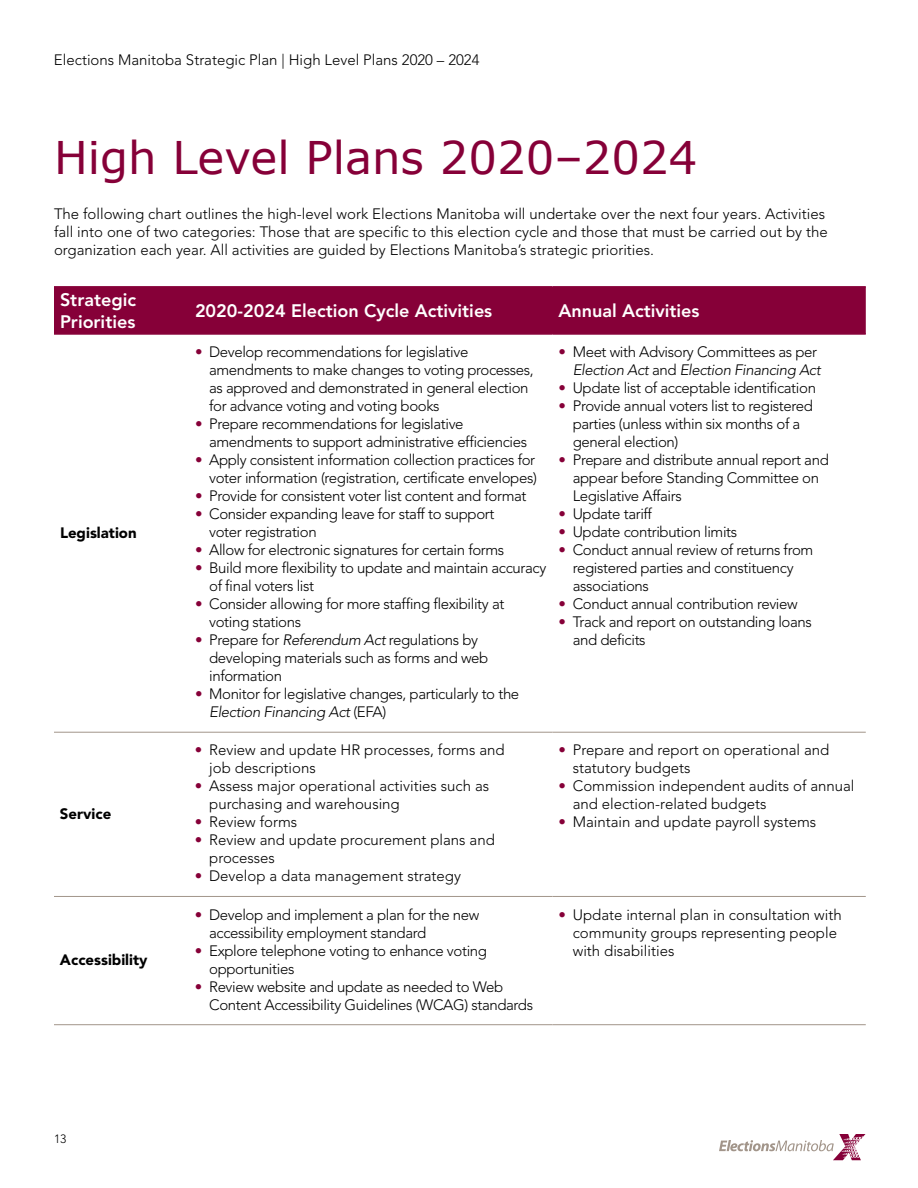
<style>
.page{position:relative;width:918px;height:1188px;background:#fff}
.page>*{position:absolute;margin:0;border:0;box-sizing:border-box;transform-origin:0 0}
.t1{font:45px "Verdana";color:#860038}
.t2{font:800 18px/21.6px "Avenir";color:#fff}
.t3{font:300 15px/18px "Avenir";letter-spacing:-.025em;color:#000}
.t4{font:300 15px/18px "Avenir";color:#000}
.t5{font:900 15px "Avenir";color:#000}
.t6{font:300 12px "Avenir";color:#000}
.s1{color:#860038}
.s2{font-style:italic}
</style>
<div class="page">
<svg style="left:719px;top:1134px;width:147px;height:26px"></svg>
<div style="left:54px;top:288px;width:812px;height:45px;background:#860038"></div>
<hr style="left:54px;top:286px;width:135px;height:2px;background:#860038">
<hr style="left:189px;top:286px;width:364px;height:2px;background:#860038">
<hr style="left:553px;top:286px;width:313px;height:2px;background:#860038">
<hr style="left:54px;top:333px;width:135px;height:2px;background:#860038">
<hr style="left:189px;top:333px;width:364px;height:2px;background:#860038">
<hr style="left:553px;top:333px;width:313px;height:2px;background:#860038">
<hr style="left:54px;top:732px;width:135px;height:1px;background:#a2958a">
<hr style="left:189px;top:732px;width:364px;height:1px;background:#a2958a">
<hr style="left:553px;top:732px;width:313px;height:1px;background:#a2958a">
<hr style="left:54px;top:896px;width:135px;height:1px;background:#a2958a">
<hr style="left:189px;top:896px;width:364px;height:1px;background:#a2958a">
<hr style="left:553px;top:896px;width:313px;height:1px;background:#a2958a">
<hr style="left:54px;top:1024px;width:135px;height:1px;background:#a2958a">
<hr style="left:189px;top:1024px;width:364px;height:1px;background:#a2958a">
<hr style="left:553px;top:1024px;width:313px;height:1px;background:#a2958a">
<p class="t4" style="left:54px;top:51px;width:427px">Elections Manitoba Strategic Plan | High Level Plans 2020 – 2024</p>
<h1 class="t1" style="left:54px;top:129px;width:645px">High Level Plans 2020–2024</h1>
<p class="t4" style="left:54px;top:205px;width:775px">The following chart outlines the high-level work Elections Manitoba will undertake over the next four years. Activities fall into one of two categories: Those that are specific to this election cycle and those that must be carried out by the organization each year. All activities are guided by Elections Manitoba’s strategic priorities.</p>
<p class="t2" style="left:60px;top:289px;width:78px">Strategic<br>Priorities</p>
<p class="t2" style="left:195px;top:300px;width:299px">2020-2024 Election Cycle Activities</p>
<p class="t2" style="left:559px;top:300px;width:143px">Annual Activities</p>
<p class="t5" style="left:60px;top:523px;width:78px">Legislation</p>
<p class="t5" style="left:60px;top:804px;width:53px">Service</p>
<p class="t5" style="left:60px;top:951px;width:89px">Accessibility</p>
<p class="t6" style="left:54px;top:1132px;width:14px">13</p>
<p class="t3" style="left:209px;top:343px;width:326px;text-indent:-14px"><span class="s1">•</span> Develop recommendations for legislative amendments to make changes to voting processes, as approved and demonstrated in general election for advance voting and voting books</p>
<p class="t3" style="left:209px;top:415px;width:320px;text-indent:-14px"><span class="s1">•</span> Prepare recommendations for legislative amendments to support administrative efficiencies</p>
<p class="t3" style="left:195px;top:451px;width:343px;text-align:right"><span class="s1">•</span> Apply consistent information collection practices for voter information (registration, certificate envelopes)</p>
<p class="t3" style="left:195px;top:487px;width:333px"><span class="s1">•</span> Provide for consistent voter list content and format</p>
<p class="t3" style="left:209px;top:505px;width:287px;text-indent:-14px"><span class="s1">•</span> Consider expanding leave for staff to support voter registration</p>
<p class="t3" style="left:195px;top:541px;width:311px"><span class="s1">•</span> Allow for electronic signatures for certain forms</p>
<p class="t3" style="left:209px;top:559px;width:339px;text-indent:-14px"><span class="s1">•</span> Build more flexibility to update and maintain accuracy of final voters list</p>
<p class="t3" style="left:209px;top:595px;width:297px;text-indent:-14px"><span class="s1">•</span> Consider allowing for more staffing flexibility at voting stations</p>
<p class="t3" style="left:209px;top:631px;width:281px;text-indent:-14px"><span class="s1">•</span> Prepare for <span class="s2">Referendum Act</span> regulations by developing materials such as forms and web information</p>
<p class="t3" style="left:209px;top:685px;width:312px;text-indent:-14px"><span class="s1">•</span> Monitor for legislative changes, particularly to the<br><span class="s2">Election Financing Act</span> (EFA)</p>
<p class="t4" style="left:209px;top:741px;width:297px;text-indent:-14px"><span class="s1">•</span> Review and update HR processes, forms and job descriptions</p>
<p class="t4" style="left:209px;top:777px;width:282px;text-indent:-14px"><span class="s1">•</span> Assess major operational activities such as purchasing and warehousing</p>
<p class="t4" style="left:195px;top:813px;width:104px"><span class="s1">•</span> Review forms</p>
<p class="t4" style="left:209px;top:831px;width:287px;text-indent:-14px"><span class="s1">•</span> Review and update procurement plans and processes</p>
<p class="t4" style="left:195px;top:867px;width:267px"><span class="s1">•</span> Develop a data management strategy</p>
<p class="t3" style="left:209px;top:906px;width:272px;text-indent:-14px"><span class="s1">•</span> Develop and implement a plan for the new accessibility employment standard</p>
<p class="t3" style="left:209px;top:942px;width:279px;text-indent:-14px"><span class="s1">•</span> Explore telephone voting to enhance voting opportunities</p>
<p class="t3" style="left:209px;top:978px;width:326px;text-indent:-14px"><span class="s1">•</span> Review website and update as needed to Web<br>Content Accessibility Guidelines (WCAG) standards</p>
<p class="t3" style="left:559px;top:343px;width:264px;text-align:right"><span class="s1">•</span> Meet with Advisory Committees as per<br><span class="s2">Election Act</span> and <span class="s2">Election Financing Act</span></p>
<p class="t3" style="left:559px;top:379px;width:259px"><span class="s1">•</span> Update list of acceptable identification</p>
<p class="t3" style="left:573px;top:397px;width:242px;text-indent:-14px"><span class="s1">•</span> Provide annual voters list to registered parties (unless within six months of a general election)</p>
<p class="t3" style="left:573px;top:451px;width:258px;text-indent:-14px"><span class="s1">•</span> Prepare and distribute annual report and appear before Standing Committee on<br>Legislative Affairs</p>
<p class="t3" style="left:559px;top:505px;width:95px"><span class="s1">•</span> Update tariff</p>
<p class="t3" style="left:559px;top:523px;width:180px"><span class="s1">•</span> Update contribution limits</p>
<p class="t3" style="left:573px;top:541px;width:242px;text-indent:-14px"><span class="s1">•</span> Conduct annual review of returns from registered parties and constituency associations</p>
<p class="t3" style="left:559px;top:595px;width:241px"><span class="s1">•</span> Conduct annual contribution review</p>
<p class="t3" style="left:573px;top:613px;width:241px;text-indent:-14px"><span class="s1">•</span> Track and report on outstanding loans and deficits</p>
<p class="t4" style="left:573px;top:741px;width:258px;text-indent:-14px"><span class="s1">•</span> Prepare and report on operational and statutory budgets</p>
<p class="t4" style="left:573px;top:777px;width:283px;text-indent:-14px"><span class="s1">•</span> Commission independent audits of annual and election-related budgets</p>
<p class="t4" style="left:559px;top:813px;width:259px"><span class="s1">•</span> Maintain and update payroll systems</p>
<p class="t4" style="left:573px;top:906px;width:270px;text-indent:-14px"><span class="s1">•</span> Update internal plan in consultation with community groups representing people with disabilities</p>
</div>
